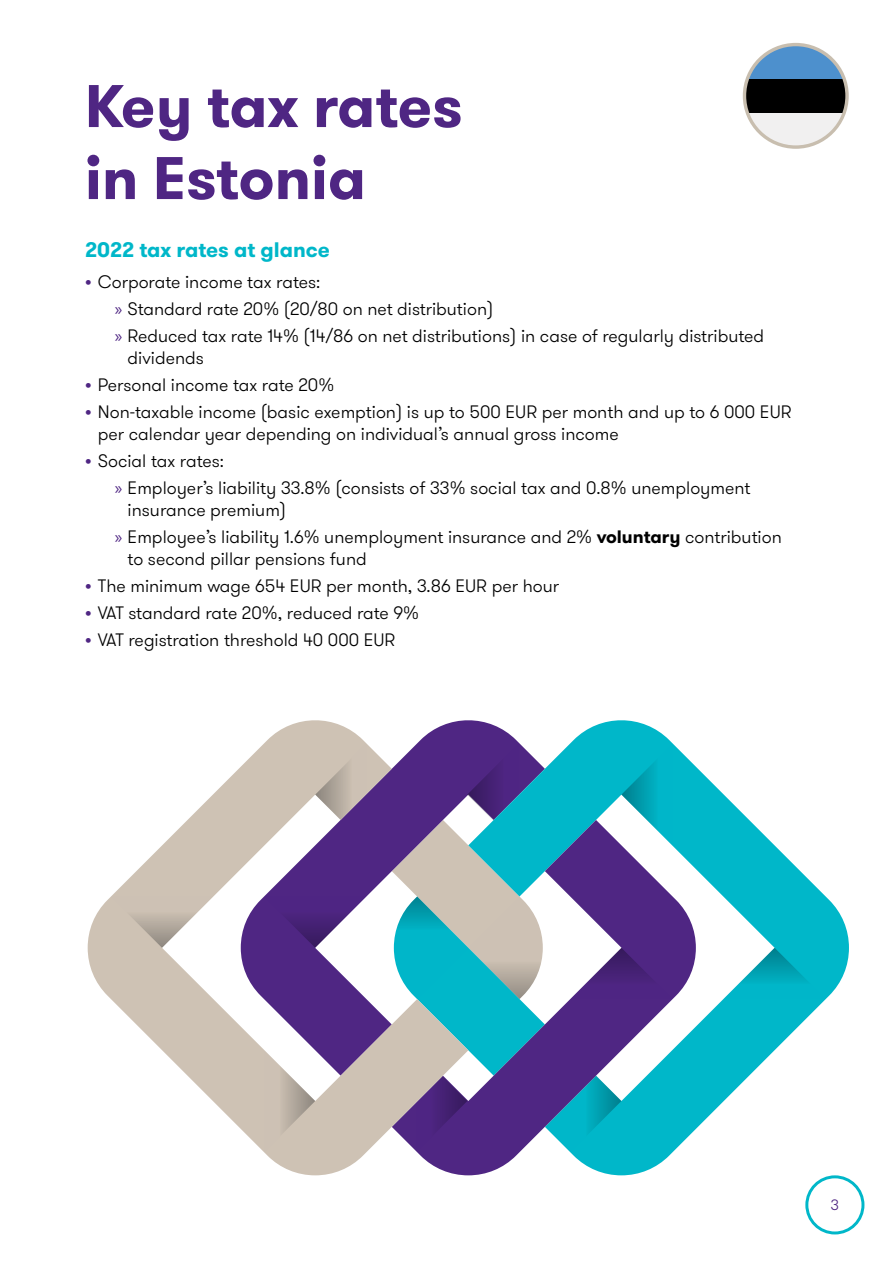
<style>
.page{position:relative;width:893px;height:1263px;background:#fff}
.page>*{position:absolute;margin:0;border:0;box-sizing:border-box;transform-origin:0 0}
.t1{font:700 60px/72px "GT Walsheim Pro";color:#4f2683}
.t2{font:700 21px "GT Walsheim Pro";color:#00b7c9}
.t3{font:300 18px/26.7px "GT Walsheim Pro";color:#000}
.t4{font:300 15px "GT Walsheim Pro";color:#4f2683}
.s1{font-weight:700;color:#4f2683}
.s2{font-family:"Myriad Pro";font-weight:400;color:#4f2683}
.s3{font-weight:700}
</style>
<div class="page">
<svg style="left:743px;top:43px;width:106px;height:106px"></svg>
<div style="left:805px;top:1175px;width:59px;height:59px;border:3px solid #00b7c9;border-radius:50%"></div>
<svg style="left:468px;top:720px;width:381px;height:409px"></svg>
<svg style="left:621px;top:743px;width:52px;height:77px;background:#15b5c5"></svg>
<svg style="left:723px;top:948px;width:103px;height:51px"></svg>
<svg style="left:468px;top:820px;width:228px;height:355px"></svg>
<svg style="left:88px;top:720px;width:380px;height:455px"></svg>
<svg style="left:315px;top:743px;width:51px;height:77px;background:#bfb2af"></svg>
<svg style="left:264px;top:1050px;width:51px;height:102px"></svg>
<svg style="left:111px;top:897px;width:102px;height:51px"></svg>
<svg style="left:264px;top:897px;width:102px;height:51px"></svg>
<svg style="left:570px;top:948px;width:103px;height:51px"></svg>
<svg style="left:392px;top:743px;width:153px;height:409px;background:#6f90b0"></svg>
<h1 class="t1" style="left:85px;top:71px;width:379px">Key tax rates in Estonia</h1>
<p class="t2" style="left:85px;top:236px;width:246px">2022 tax rates at glance</p>
<p class="t3" style="left:115px;top:269px;width:651px;text-indent:-30px"><span class="s1">•</span> Corporate income tax rates:<br><span class="s2">»</span> Standard rate 20% (20/80 on net distribution)<br><span class="s2">»</span> Reduced tax rate 14% (14/86 on net distributions) in case of regularly distributed</p>
<p class="t3" style="left:128px;top:345px;width:78px">dividends</p>
<p class="t3" style="left:85px;top:372px;width:251px"><span class="s1">•</span> Personal income tax rate 20%</p>
<p class="t3" style="left:98px;top:401px;width:695px;line-height:22.5px;text-indent:-13px"><span class="s1">•</span> Non-taxable income (basic exemption) is up to 500 EUR per month and up to 6 000 EUR per calendar year depending on individual’s annual gross income</p>
<p class="t3" style="left:115px;top:448px;width:637px;text-indent:-30px"><span class="s1">•</span> Social tax rates:<br><span class="s2">»</span> Employer’s liability 33.8% (consists of 33% social tax and 0.8% unemployment</p>
<p class="t3" style="left:115px;top:497px;width:668px;text-indent:13px">insurance premium)<br><span class="s2">»</span> Employee’s liability 1.6% unemployment insurance and 2% <span class="s3">voluntary</span> contribution</p>
<p class="t3" style="left:128px;top:546px;width:241px">to second pillar pensions fund</p>
<p class="t3" style="left:85px;top:573px;width:476px"><span class="s1">•</span> The minimum wage 654 EUR per month, 3.86 EUR per hour</p>
<p class="t3" style="left:85px;top:600px;width:336px"><span class="s1">•</span> VAT standard rate 20%, reduced rate 9%</p>
<p class="t3" style="left:85px;top:626px;width:312px"><span class="s1">•</span> VAT registration threshold 40 000 EUR</p>
<p class="t4" style="left:831px;top:1195px;width:10px">3</p>
</div>
